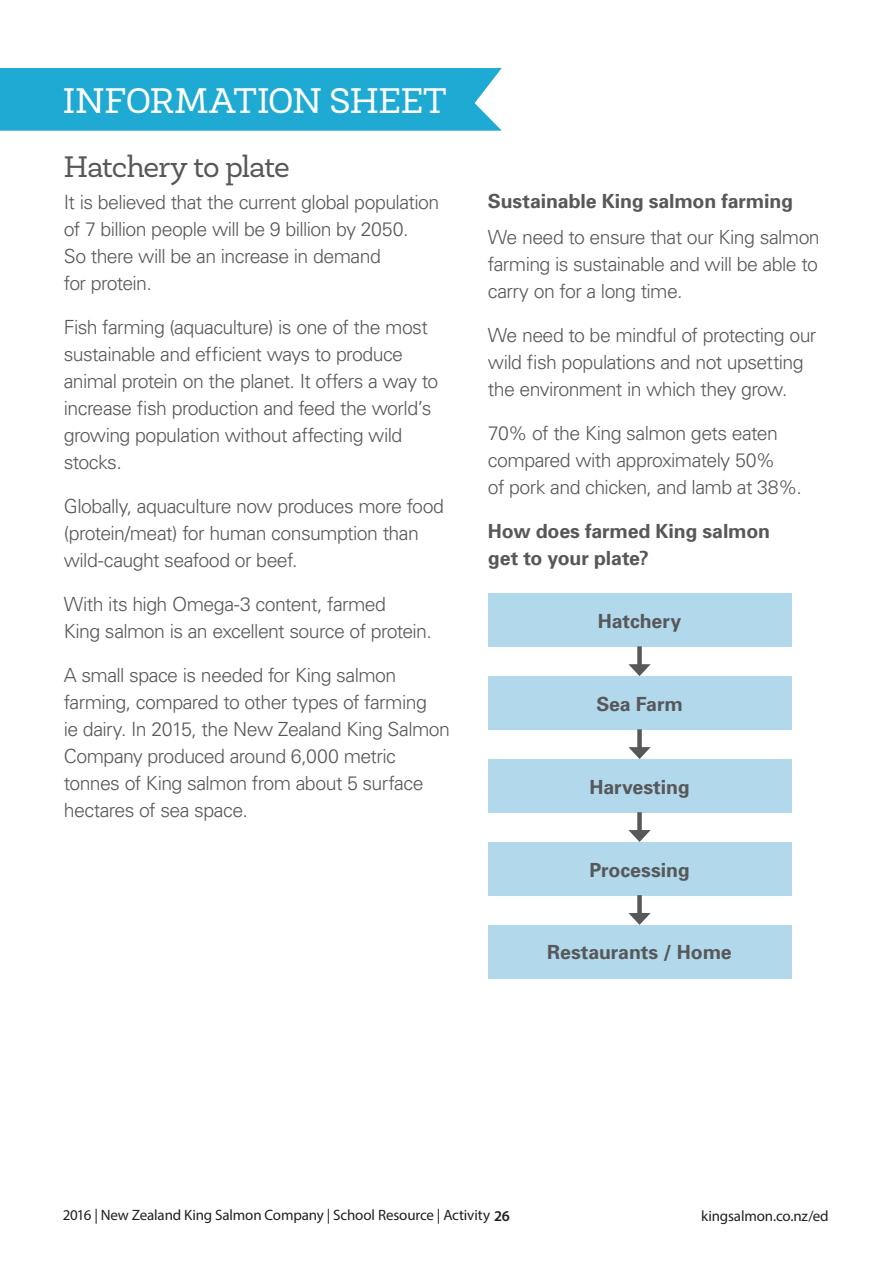
<style>
.page{position:relative;width:893px;height:1263px;background:#fff}
.page>*{position:absolute;margin:0;border:0;box-sizing:border-box;transform-origin:0 0}
.t1{font:36px "Newslab";letter-spacing:-.01em;color:#fff}
.Activity_Sheet_headi{font:30px "Newslab";letter-spacing:-.03em;color:#57585a}
.t2{font:300 19.5px/27px "Univers";letter-spacing:-.03em;color:#57585a}
.t3{font:700 19.5px/27px "Univers";letter-spacing:-.005em;color:#57585a}
.t4{font:15px "Myriad Pro";letter-spacing:-.01em;color:#231f20}
.s1{font-weight:600}
</style>
<div class="page">
<div style="left:0;top:68px;width:502px;height:63px;background:#1eaad3"></div>
<div style="left:488px;top:593px;width:303px;height:53px;background:#b2d8eb"></div>
<div style="left:488px;top:676px;width:303px;height:53px;background:#b2d8eb"></div>
<div style="left:488px;top:759px;width:303px;height:53px;background:#b2d8eb"></div>
<div style="left:488px;top:842px;width:303px;height:53px;background:#b2d8eb"></div>
<div style="left:488px;top:925px;width:303px;height:53px;background:#b2d8eb"></div>
<div style="left:637px;top:646px;width:5px;height:22px;background:#57585a"></div>
<svg style="left:628px;top:664px;width:23px;height:12px"></svg>
<div style="left:637px;top:729px;width:5px;height:22px;background:#57585a"></div>
<svg style="left:628px;top:747px;width:23px;height:12px"></svg>
<div style="left:637px;top:812px;width:5px;height:22px;background:#57585a"></div>
<svg style="left:628px;top:830px;width:23px;height:12px"></svg>
<div style="left:637px;top:895px;width:5px;height:22px;background:#57585a"></div>
<svg style="left:628px;top:913px;width:23px;height:12px"></svg>
<h1 class="t1" style="left:63px;top:78px;width:385px">INFORMATION SHEET</h1>
<p class="Activity_Sheet_headi" style="left:64px;top:149px;width:227px">Hatchery to plate</p>
<p class="t2" style="left:64px;top:188px;width:377px">It is believed that the current global population of 7 billion people will be 9 billion by 2050.<br>So there will be an increase in demand<br>for protein.</p>
<p class="t2" style="left:64px;top:313px;width:376px">Fish farming (aquaculture) is one of the most sustainable and efficient ways to produce animal protein on the planet. It offers a way to increase fish production and feed the world’s growing population without affecting wild stocks.</p>
<p class="t2" style="left:64px;top:492px;width:382px">Globally, aquaculture now produces more food (protein/meat) for human consumption than wild-caught seafood or beef.</p>
<p class="t2" style="left:64px;top:590px;width:370px">With its high Omega-3 content, farmed<br>King salmon is an excellent source of protein.</p>
<p class="t2" style="left:64px;top:661px;width:388px">A small space is needed for King salmon farming, compared to other types of farming<br>ie dairy. In 2015, the New Zealand King Salmon Company produced around 6,000 metric tonnes of King salmon from about 5 surface hectares of sea space.</p>
<p class="t3" style="left:488px;top:187px;width:306px">Sustainable King salmon farming</p>
<p class="t2" style="left:488px;top:223px;width:333px;text-align:justify">We need to ensure that our King salmon farming is sustainable and will be able to carry on for a long time.</p>
<p class="t2" style="left:488px;top:321px;width:330px">We need to be mindful of protecting our wild fish populations and not upsetting the environment in which they grow.</p>
<p class="t2" style="left:488px;top:419px;width:316px">70% of the King salmon gets eaten compared with approximately 50%<br>of pork and chicken, and lamb at 38%.</p>
<p class="t3" style="left:488px;top:517px;width:284px">How does farmed King salmon get to your plate?</p>
<p class="t3" style="left:598px;top:607px;width:85px">Hatchery</p>
<p class="t3" style="left:596px;top:690px;width:88px">Sea Farm</p>
<p class="t3" style="left:589px;top:772px;width:102px">Harvesting</p>
<p class="t3" style="left:589px;top:855px;width:102px">Processing</p>
<p class="t3" style="left:547px;top:938px;width:186px">Restaurants / Home</p>
<p class="t4" style="left:63px;top:1206px;width:449px">2016 | New Zealand King Salmon Company | School Resource | Activity <span class="s1">26</span></p>
<p class="t4" style="left:701px;top:1206px;width:129px">kingsalmon.co.nz/ed</p>
</div>
